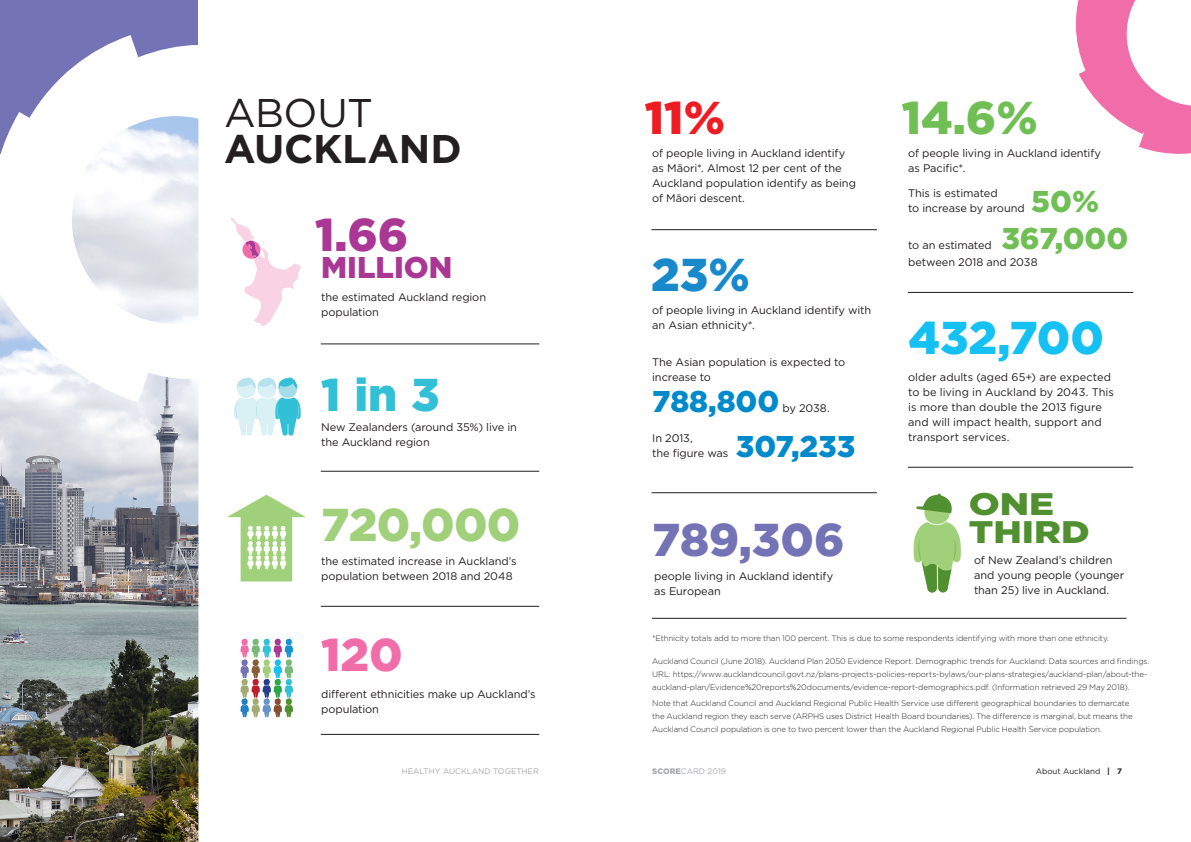
<style>
.page{position:relative;width:1191px;height:842px;background:#fff}
.page>*{position:absolute;margin:0;border:0;box-sizing:border-box;transform-origin:0 0}
.t1{font:900 46px "Gotham";letter-spacing:-.015em;color:#a1d07b}
.t2{font:900 46px "Gotham";color:#15c0f2}
.t3{font:900 46px "Gotham";letter-spacing:-.005em;color:#7373b6}
.t4{font:900 46px "Gotham";color:#6fbf54}
.t5{font:900 46px "Gotham";color:#ab3795}
.t6{font:900 46px "Gotham";color:#32c0d6}
.t7{font:900 46px "Gotham";color:#ee1d23}
.t8{font:900 46px "Gotham";color:#1889cb}
.t9{font:900 46px "Gotham";color:#f16daa}
.t10{font:700 40px "Gotham";letter-spacing:-.005em;color:#231f20}
.t11{font:40px "Gotham";letter-spacing:-.01em;color:#231f20}
.t12{font:900 31.2px "Gotham";color:#509030;scale:1.2 1}
.t13{font:900 30px "Gotham";color:#008acc}
.t14{font:900 30px "Gotham";color:#6fbf54}
.t15{font:900 30px "Gotham";color:#ab3795}
.t16{font:11px/15px "Gotham";letter-spacing:-.01em;color:#231f20}
.t17{font:300 8px/13px "Gotham";letter-spacing:-.015em;color:#231f20}
.t18{font:8px "Gotham";color:#a8a9ad}
.t19{font:8px "Gotham";color:#231f20}
.t20{font:700 8px "Gotham";color:#231f20}
.s1{font-weight:900}
</style>
<div class="page">
<div style="left:0;top:0;width:197px;height:181px;background:#7373b6"></div>
<img style="left:0;top:402px;width:198px;height:440px">
<svg style="left:0;top:35px;width:355px;height:367px"></svg>
<svg style="left:1076px;top:0;width:115px;height:154px"></svg>
<hr style="left:321px;top:344px;width:218px;height:1px;background:#231f20">
<hr style="left:652px;top:229px;width:224px;height:1px;background:#231f20">
<hr style="left:908px;top:292px;width:224px;height:1px;background:#231f20">
<hr style="left:908px;top:467px;width:224px;height:1px;background:#231f20">
<hr style="left:652px;top:493px;width:224px;height:1px;background:#231f20">
<hr style="left:652px;top:618px;width:474px;height:1px;background:#231f20">
<hr style="left:321px;top:471px;width:218px;height:1px;background:#231f20">
<hr style="left:321px;top:606px;width:218px;height:1px;background:#231f20">
<hr style="left:321px;top:734px;width:218px;height:1px;background:#231f20">
<svg style="left:233px;top:377px;width:68px;height:59px"></svg>
<svg style="left:227px;top:495px;width:79px;height:86px"></svg>
<svg style="left:240px;top:639px;width:53px;height:78px"></svg>
<svg style="left:231px;top:217px;width:70px;height:109px"></svg>
<svg style="left:913px;top:493px;width:48px;height:100px"></svg>
<h2 class="t11" style="left:224px;top:87px;width:151px">ABOUT</h2>
<h2 class="t10" style="left:224px;top:123px;width:239px">AUCKLAND</h2>
<h1 class="t5" style="left:315px;top:203px;width:95px">1.66</h1>
<h3 class="t15" style="left:321px;top:247px;width:133px">MILLION</h3>
<p class="t16" style="left:321px;top:290px;width:166px">the estimated Auckland region population</p>
<h1 class="t6" style="left:321px;top:363px;width:120px">1 in 3</h1>
<p class="t16" style="left:321px;top:420px;width:197px">New Zealanders (around 35%) live in the Auckland region</p>
<h1 class="t1" style="left:321px;top:493px;width:201px">720,000</h1>
<p class="t16" style="left:321px;top:553px;width:197px">the estimated increase in Auckland’s population between 2018 and 2048</p>
<h1 class="t9" style="left:321px;top:623px;width:83px">120</h1>
<p class="t16" style="left:321px;top:687px;width:216px">different ethnicities make up Auckland’s population</p>
<h1 class="t7" style="left:645px;top:86px;width:82px">11%</h1>
<h1 class="t4" style="left:901px;top:86px;width:137px">14.6%</h1>
<p class="t16" style="left:652px;top:145px;width:205px">of people living in Auckland identify as Māori*. Almost 12 per cent of the<br>Auckland population identify as being of Māori descent.</p>
<p class="t16" style="left:908px;top:145px;width:194px">of people living in Auckland identify as Pacific*.</p>
<p class="t16" style="left:908px;top:185px;width:118px">This is estimated<br>to increase by around</p>
<h3 class="t14" style="left:1031px;top:181px;width:69px">50%</h3>
<h1 class="t8" style="left:651px;top:243px;width:100px">23%</h1>
<p class="t16" style="left:652px;top:302px;width:220px">of people living in Auckland identify with an Asian ethnicity*.</p>
<p class="t16" style="left:652px;top:354px;width:195px">The Asian population is expected to increase to</p>
<h3 class="t13" style="left:652px;top:381px;width:129px">788,800</h3>
<p class="t16" style="left:782px;top:400px;width:49px">by 2038.</p>
<h3 class="t13" style="left:736px;top:425px;width:121px">307,233</h3>
<p class="t16" style="left:652px;top:430px;width:78px">In 2013,<br>the figure was</p>
<p class="t16" style="left:908px;top:237px;width:85px">to an estimated</p>
<h3 class="t14" style="left:1001px;top:217px;width:129px">367,000</h3>
<p class="t16" style="left:908px;top:254px;width:131px">between 2018 and 2038</p>
<h1 class="t2" style="left:908px;top:306px;width:197px">432,700</h1>
<p class="t16" style="left:908px;top:369px;width:207px">older adults (aged 65+) are expected to be living in Auckland by 2043. This is more than double the 2013 figure and will impact health, support and transport services.</p>
<h3 class="t12" style="left:968px;top:483px;width:73px">ONE</h3>
<h1 class="t3" style="left:652px;top:508px;width:194px">789,306</h1>
<h3 class="t12" style="left:968px;top:510px;width:102px">THIRD</h3>
<p class="t16" style="left:974px;top:552px;width:152px">of New Zealand’s children and young people (younger than 25) live in Auckland.</p>
<p class="t16" style="left:654px;top:568px;width:180px">people living in Auckland identify as European</p>
<p class="t17" style="left:652px;top:631px;width:458px">*Ethnicity totals add to more than 100 percent. This is due to some respondents identifying with more than one ethnicity.</p>
<p class="t17" style="left:652px;top:654px;width:498px">Auckland Council (June 2018). Auckland Plan 2050 Evidence Report. Demographic trends for Auckland: Data sources and findings.<br>URL: https://www.aucklandcouncil.govt.nz/plans-projects-policies-reports-bylaws/our-plans-strategies/auckland-plan/about-the&shy;auckland-plan/Evidence%20reports%20documents/evidence-report-demographics.pdf. (Information retrieved 29 May 2018).</p>
<p class="t17" style="left:652px;top:696px;width:482px">Note that Auckland Council and Auckland Regional Public Health Service use different geographical boundaries to demarcate the Auckland region they each serve (ARPHS uses District Health Board boundaries). The difference is marginal, but means the<br>Auckland Council population is one to two percent lower than the Auckland Regional Public Health Service population.</p>
<p class="t18" style="left:402px;top:766px;width:139px">HEALTHY AUCKLAND TOGETHER</p>
<p class="t18" style="left:652px;top:766px;width:75px"><span class="s1">SCORE</span>CARD 2019</p>
<p class="t20" style="left:1107px;top:766px;width:16px">| 7</p>
<p class="t19" style="left:1035px;top:766px;width:66px">About Auckland</p>
</div>
